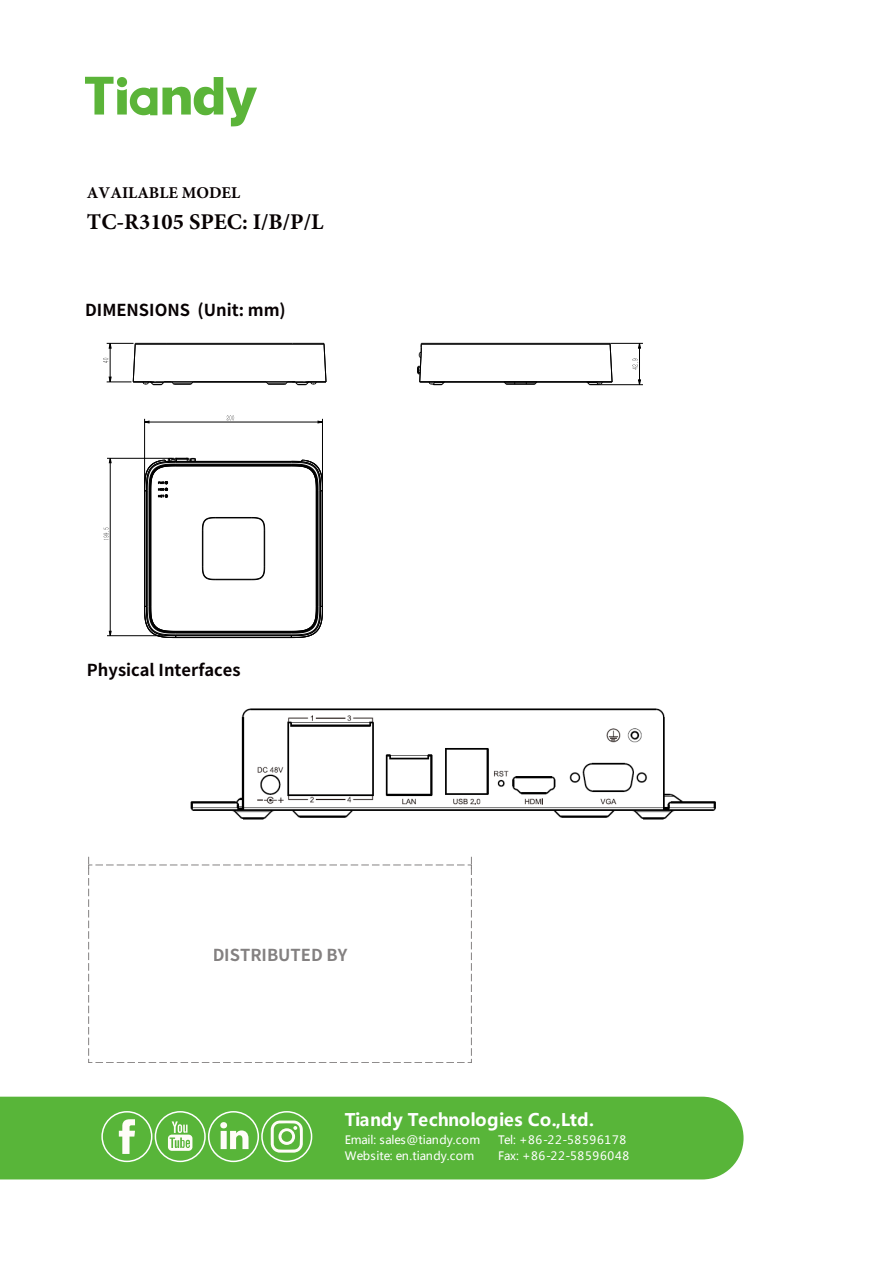
<style>
.page{position:relative;width:893px;height:1263px;background:#fff}
.page>*{position:absolute;margin:0;border:0;box-sizing:border-box;transform-origin:0 0}
.t1{font:700 22.5px "Minion Pro";color:#070102}
.t2{font:700 17.25px "Microsoft Ya Hei";letter-spacing:.005em;color:#fff}
.t3{font:700 16.5px "Source Han Sans CN";color:#070102}
.t4{font:700 16.5px "Minion Pro";color:#070102}
.t5{font:11.55px/15.8px "Microsoft Ya Hei";letter-spacing:.015em;color:#fff}
.t6{font:11.55px/16px "Microsoft Ya Hei";letter-spacing:.065em;color:#fff}
</style>
<div class="page">
<div style="left:0;top:1097px;width:743px;height:82px;background:#58b539"></div>
<div style="left:101px;top:1111px;width:51px;height:51px;border:2px solid #fff;border-radius:50%"></div>
<svg style="left:119px;top:1119px;width:16px;height:35px"></svg>
<div style="left:155px;top:1111px;width:51px;height:51px;border:2px solid #fff;border-radius:50%"></div>
<svg style="left:168px;top:1121px;width:24px;height:30px"></svg>
<div style="left:208px;top:1111px;width:51px;height:51px;border:2px solid #fff;border-radius:50%"></div>
<svg style="left:220px;top:1122px;width:28px;height:27px"></svg>
<div style="left:261px;top:1111px;width:51px;height:51px;border:2px solid #fff;border-radius:50%"></div>
<svg style="left:271px;top:1120px;width:32px;height:33px"></svg>
<svg style="left:88px;top:856px;width:384px;height:207px"></svg>
<svg style="left:85px;top:77px;width:172px;height:49px"></svg>
<img style="left:190px;top:708px;width:526px;height:112px">
<svg style="left:227px;top:415px;width:7px;height:5px"></svg>
<svg style="left:104px;top:528px;width:5px;height:12px"></svg>
<svg style="left:632px;top:359px;width:6px;height:11px"></svg>
<hr style="left:135px;top:344px;width:189px;height:1px;background:#000">
<hr style="left:167px;top:343px;width:125px;height:1px;background:#000">
<hr style="left:319px;top:491px;width:1px;height:115px;background:#000">
<hr style="left:176px;top:462px;width:115px;height:1px;background:#000">
<hr style="left:316px;top:491px;width:1px;height:115px;background:#000">
<hr style="left:176px;top:466px;width:115px;height:1px;background:#000">
<hr style="left:264px;top:531px;width:1px;height:35px;background:#000">
<hr style="left:216px;top:517px;width:35px;height:1px;background:#000">
<hr style="left:216px;top:518px;width:35px;height:1px;background:#000">
<hr style="left:203px;top:531px;width:1px;height:35px;background:#000">
<hr style="left:202px;top:531px;width:1px;height:35px;background:#000">
<hr style="left:216px;top:579px;width:35px;height:1px;background:#000">
<hr style="left:151px;top:491px;width:1px;height:115px;background:#000">
<hr style="left:176px;top:631px;width:115px;height:1px;background:#000">
<hr style="left:147px;top:491px;width:1px;height:115px;background:#000">
<hr style="left:421px;top:344px;width:189px;height:1px;background:#000">
<svg style="left:503px;top:381px;width:34px;height:4px"></svg>
<hr style="left:176px;top:461px;width:115px;height:1px;background:#000">
<svg style="left:251px;top:517px;width:14px;height:15px"></svg>
<svg style="left:202px;top:517px;width:14px;height:15px"></svg>
<svg style="left:202px;top:566px;width:14px;height:14px"></svg>
<svg style="left:251px;top:566px;width:14px;height:14px"></svg>
<hr style="left:110px;top:458px;width:1px;height:178px;background:#000">
<hr style="left:144px;top:419px;width:1px;height:69px;background:#000">
<hr style="left:107px;top:635px;width:56px;height:1px;background:#000">
<hr style="left:322px;top:419px;width:1px;height:69px;background:#000">
<hr style="left:107px;top:458px;width:67px;height:1px;background:#000">
<hr style="left:145px;top:422px;width:177px;height:1px;background:#000">
<hr style="left:598px;top:384px;width:45px;height:1px;background:#000">
<hr style="left:610px;top:343px;width:33px;height:1px;background:#000">
<hr style="left:639px;top:343px;width:1px;height:42px;background:#000">
<hr style="left:321px;top:491px;width:1px;height:115px;background:#000">
<hr style="left:318px;top:491px;width:1px;height:115px;background:#000">
<hr style="left:317px;top:491px;width:1px;height:115px;background:#000">
<hr style="left:176px;top:464px;width:115px;height:1px;background:#000">
<hr style="left:176px;top:465px;width:115px;height:1px;background:#000">
<hr style="left:150px;top:491px;width:1px;height:115px;background:#000">
<hr style="left:149px;top:491px;width:1px;height:115px;background:#000">
<hr style="left:176px;top:632px;width:115px;height:1px;background:#000">
<hr style="left:176px;top:633px;width:115px;height:1px;background:#000">
<hr style="left:320px;top:491px;width:1px;height:115px;background:#000">
<hr style="left:146px;top:491px;width:1px;height:115px;background:#000">
<hr style="left:176px;top:635px;width:115px;height:1px;background:#000">
<svg style="left:610px;top:343px;width:2px;height:39px"></svg>
<hr style="left:421px;top:343px;width:189px;height:1px;background:#000">
<svg style="left:417px;top:343px;width:5px;height:40px"></svg>
<svg style="left:429px;top:381px;width:16px;height:4px"></svg>
<svg style="left:586px;top:381px;width:17px;height:4px"></svg>
<svg style="left:103px;top:343px;width:91px;height:42px"></svg>
<hr style="left:193px;top:382px;width:73px;height:1px;background:#000">
<svg style="left:266px;top:343px;width:60px;height:42px"></svg>
<hr style="left:322px;top:491px;width:1px;height:115px;background:#000">
<hr style="left:144px;top:491px;width:1px;height:115px;background:#000">
<hr style="left:176px;top:637px;width:115px;height:1px;background:#000">
<hr style="left:420px;top:382px;width:192px;height:1px;background:#000">
<svg style="left:291px;top:459px;width:32px;height:32px"></svg>
<svg style="left:291px;top:606px;width:32px;height:32px"></svg>
<svg style="left:144px;top:606px;width:32px;height:32px"></svg>
<svg style="left:144px;top:458px;width:52px;height:40px"></svg>
<p class="t4" style="left:87px;top:181px;width:155px">AVAILABLE MODEL</p>
<h1 class="t1" style="left:87px;top:206px;width:238px">TC-R3105 SPEC: I/B/P/L</h1>
<p class="t3" style="left:85px;top:300px;width:202px">DIMENSIONS (Unit: mm)</p>
<p class="t3" style="left:87px;top:661px;width:155px">Physical Interfaces</p>
<p class="t3" style="left:212px;top:945px;width:136px">DISTRIBUTED BY</p>
<p class="t2" style="left:345px;top:1108px;width:251px">Tiandy Technologies Co.,Ltd.</p>
<p class="t5" style="left:345px;top:1131px;width:137px">Email: sales@tiandy.com<br>Website: en.tiandy.com</p>
<p class="t6" style="left:498px;top:1131px;width:133px">Tel: +86-22-58596178<br>Fax: +86-22-58596048</p>
</div>
